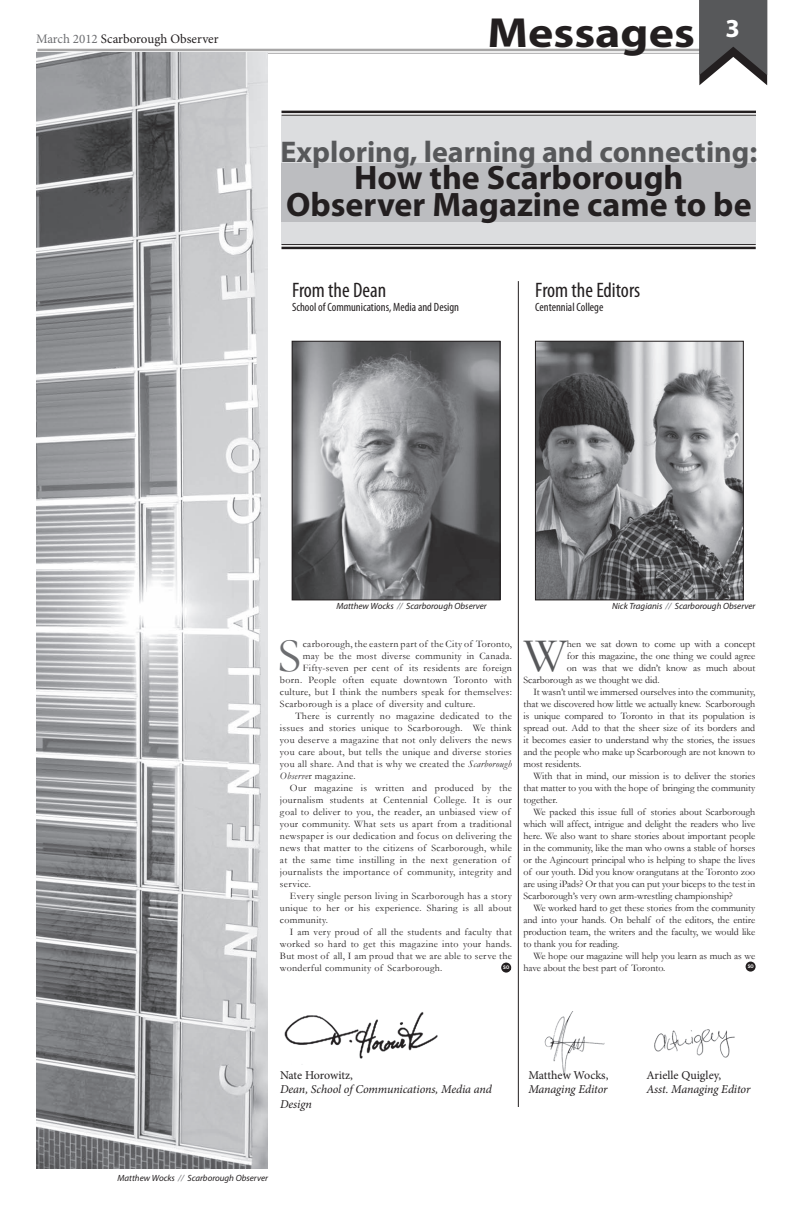
<style>
.page{position:relative;width:792px;height:1224px;background:#fff}
.page>*{position:absolute;margin:0;border:0;box-sizing:border-box;transform-origin:0 0}
.t1{font:48.5px "Garamond";color:#6c6d70}
.t2{font:48.5px "Garamond";color:#57585a}
.t3{font:700 42.2px "Myriad Pro";color:#231f20;scale:1.14 1}
.t4{font:700 34px/27px "Myriad Pro";color:#231f20;text-align:center}
.t5{font:700 30px "Myriad Pro";color:#57585a}
.t6{font:condensed 21px "Myriad Pro";color:#231f20}
.t7{font:13px "Minion Pro";color:#231f20}
.t8{font:italic 12px/14.4px "Minion Pro";letter-spacing:-.01em;color:#231f20}
.t9{font:condensed 12px "Myriad Pro";color:#231f20}
.t10{font:10px "Garamond";color:#231f20}
.t11{font:10px "Garamond";letter-spacing:.03em;color:#231f20}
.t12{font:italic 9px "Myriad Pro";color:#231f20}
.t13{font:700 4.5px "News Gothic Std";color:#fff}
.s1{color:#6c6d70}
.s2{font-style:italic}
.s3{font-style:normal}
</style>
<div class="page">
<div style="left:282px;top:116px;width:474px;height:129px;background:#dcdddf"></div>
<div style="left:282px;top:163px;width:474px;height:58px;background:#bcbdc0"></div>
<img style="left:537px;top:343px;width:204px;height:255px">
<div style="left:535px;top:341px;width:208px;height:259px;border:1px solid #231f20"></div>
<hr style="left:37px;top:49px;width:663px;height:2px;background:#231f20">
<hr style="left:37px;top:53px;width:663px;height:1px;background:#231f20">
<svg style="left:699px;top:0;width:68px;height:85px"></svg>
<hr style="left:518px;top:281px;width:1px;height:826px;background:#231f20">
<div style="left:746px;top:962px;width:10px;height:10px;background:#231f20;border-radius:50%"></div>
<img style="left:294px;top:343px;width:204px;height:255px">
<div style="left:292px;top:341px;width:208px;height:259px;border:1px solid #231f20"></div>
<img style="left:284px;top:1012px;width:154px;height:47px">
<img style="left:654px;top:1029px;width:81px;height:29px">
<svg style="left:501px;top:963px;width:10px;height:10px"></svg>
<svg style="left:503px;top:966px;width:7px;height:4px"></svg>
<img style="left:36px;top:53px;width:232px;height:1116px">
<img style="left:544px;top:1012px;width:61px;height:63px">
<hr style="left:282px;top:111px;width:474px;height:2px;background:#231f20">
<hr style="left:282px;top:115px;width:474px;height:1px;background:#231f20">
<hr style="left:282px;top:244px;width:474px;height:1px;background:#231f20">
<hr style="left:282px;top:247px;width:474px;height:2px;background:#231f20">
<p class="t7" style="left:36px;top:30px;width:184px"><span class="s1">March 2012</span> Scarborough Observer</p>
<p class="t3" style="left:488px;top:6px;width:223px">Messages <sup>3</sup></p>
<p class="t5" style="left:281px;top:132px;width:478px">Exploring, learning and connecting:</p>
<p class="t4" style="left:286px;top:163px;width:467px">How the Scarborough<br>Observer Magazine came to be</p>
<p class="t6" style="left:292px;top:277px;width:96px">From the Dean</p>
<p class="t9" style="left:292px;top:300px;width:169px">School of Communications, Media and Design</p>
<p class="t6" style="left:535px;top:277px;width:106px">From the Editors</p>
<p class="t9" style="left:535px;top:300px;width:70px">Centennial College</p>
<p class="t12" style="left:336px;top:601px;width:152px">Matthew Wocks <span class="s1">//</span> Scarborough Observer</p>
<p class="t12" style="left:612px;top:601px;width:145px">Nick Tragianis <span class="s1">//</span> Scarborough Observer</p>
<p class="t1" style="left:278px;top:627px;width:25px">S</p>
<p class="t11" style="left:303px;top:638px;width:211px">carborough, the eastern part of the City of Toronto,</p>
<p class="t11" style="left:303px;top:650px;width:211px">may be the most diverse community in Canada.</p>
<p class="t11" style="left:303px;top:662px;width:211px">Fifty-seven per cent of its residents are foreign</p>
<p class="t11" style="left:280px;top:674px;width:233px">born. People often equate downtown Toronto with</p>
<p class="t11" style="left:280px;top:686px;width:233px">culture, but I think the numbers speak for themselves:</p>
<p class="t11" style="left:280px;top:698px;width:197px">Scarborough is a place of diversity and culture.</p>
<p class="t11" style="left:295px;top:710px;width:218px">There is currently no magazine dedicated to the</p>
<p class="t11" style="left:280px;top:722px;width:233px">issues and stories unique to Scarborough. We think</p>
<p class="t11" style="left:280px;top:734px;width:233px">you deserve a magazine that not only delivers the news</p>
<p class="t11" style="left:280px;top:746px;width:233px">you care about, but tells the unique and diverse stories</p>
<p class="t11" style="left:280px;top:758px;width:233px">you all share. And that is why we created the <span class="s2">Scarborough</span></p>
<p class="t11" style="left:280px;top:770px;width:77px"><span class="s2">Observe</span>r magazine.</p>
<p class="t11" style="left:290px;top:782px;width:223px">Our magazine is written and produced by the</p>
<p class="t11" style="left:280px;top:794px;width:233px">journalism students at Centennial College. It is our</p>
<p class="t11" style="left:280px;top:806px;width:232px">goal to deliver to you, the reader, an unbiased view of</p>
<p class="t11" style="left:280px;top:818px;width:233px">your community. What sets us apart from a traditional</p>
<p class="t11" style="left:280px;top:830px;width:233px">newspaper is our dedication and focus on delivering the</p>
<p class="t11" style="left:280px;top:842px;width:233px">news that matter to the citizens of Scarborough, while</p>
<p class="t11" style="left:280px;top:854px;width:232px">at the same time instilling in the next generation of</p>
<p class="t11" style="left:280px;top:866px;width:233px">journalists the importance of community, integrity and</p>
<p class="t11" style="left:280px;top:878px;width:32px">service.</p>
<p class="t11" style="left:290px;top:890px;width:223px">Every single person living in Scarborough has a story</p>
<p class="t11" style="left:280px;top:902px;width:233px">unique to her or his experience. Sharing is all about</p>
<p class="t11" style="left:280px;top:914px;width:49px">community.</p>
<p class="t11" style="left:290px;top:926px;width:223px">I am very proud of all the students and faculty that</p>
<p class="t11" style="left:280px;top:938px;width:233px">worked so hard to get this magazine into your hands.</p>
<p class="t11" style="left:280px;top:950px;width:233px">But most of all, I am proud that we are able to serve the</p>
<p class="t11" style="left:280px;top:962px;width:164px">wonderful community of Scarborough.</p>
<p class="t13" style="left:503px;top:965px;width:8px">SO</p>
<p class="t2" style="left:524px;top:627px;width:44px">W</p>
<p class="t10" style="left:567px;top:638px;width:190px">hen we sat down to come up with a concept</p>
<p class="t10" style="left:567px;top:650px;width:190px">for this magazine, the one thing we could agree</p>
<p class="t10" style="left:567px;top:662px;width:190px">on was that we didn’t know as much about</p>
<p class="t10" style="left:523px;top:674px;width:138px">Scarborough as we thought we did.</p>
<p class="t10" style="left:533px;top:686px;width:223px">It wasn’t until we immersed ourselves into the community,</p>
<p class="t10" style="left:523px;top:698px;width:233px">that we discovered how little we actually knew. Scarborough</p>
<p class="t10" style="left:523px;top:710px;width:233px">is unique compared to Toronto in that its population is</p>
<p class="t10" style="left:523px;top:722px;width:233px">spread out. Add to that the sheer size of its borders and</p>
<p class="t10" style="left:523px;top:734px;width:233px">it becomes easier to understand why the stories, the issues</p>
<p class="t10" style="left:523px;top:746px;width:233px">and the people who make up Scarborough are not known to</p>
<p class="t10" style="left:523px;top:758px;width:59px">most residents.</p>
<p class="t10" style="left:533px;top:770px;width:223px">With that in mind, our mission is to deliver the stories</p>
<p class="t10" style="left:523px;top:782px;width:233px">that matter to you with the hope of bringing the community</p>
<p class="t10" style="left:523px;top:794px;width:36px">together.</p>
<p class="t10" style="left:533px;top:806px;width:223px">We packed this issue full of stories about Scarborough</p>
<p class="t10" style="left:523px;top:818px;width:233px">which will affect, intrigue and delight the readers who live</p>
<p class="t10" style="left:523px;top:830px;width:233px">here. We also want to share stories about important people</p>
<p class="t10" style="left:523px;top:842px;width:233px">in the community, like the man who owns a stable of horses</p>
<p class="t10" style="left:523px;top:854px;width:233px">or the Agincourt principal who is helping to shape the lives</p>
<p class="t10" style="left:523px;top:866px;width:233px">of our youth. Did you know orangutans at the Toronto zoo</p>
<p class="t10" style="left:523px;top:878px;width:233px">are using iPads? Or that you can put your biceps to the test in</p>
<p class="t10" style="left:523px;top:890px;width:211px">Scarborough’s very own arm-wrestling championship?</p>
<p class="t10" style="left:533px;top:902px;width:223px">We worked hard to get these stories from the community</p>
<p class="t10" style="left:523px;top:914px;width:233px">and into your hands. On behalf of the editors, the entire</p>
<p class="t10" style="left:523px;top:926px;width:233px">production team, the writers and the faculty, we would like</p>
<p class="t10" style="left:523px;top:938px;width:97px">to thank you for reading.</p>
<p class="t10" style="left:533px;top:950px;width:223px">We hope our magazine will help you learn as much as we</p>
<p class="t10" style="left:523px;top:962px;width:143px">have about the best part of Toronto.</p>
<p class="t13" style="left:748px;top:964px;width:8px">SO</p>
<p class="t8" style="left:280px;top:1068px;width:213px"><span class="s3">Nate Horowitz,<br></span>Dean, School of Communications, Media and<br>Design</p>
<p class="t12" style="left:118px;top:1172px;width:152px">Matthew Wocks <span class="s1">//</span> Scarborough Observer</p>
<p class="t8" style="left:528px;top:1068px;width:82px"><span class="s3">Matthew Wocks,<br></span>Managing Editor</p>
<p class="t8" style="left:646px;top:1068px;width:106px"><span class="s3">Arielle Quigley,<br></span>Asst. Managing Editor</p>
</div>
